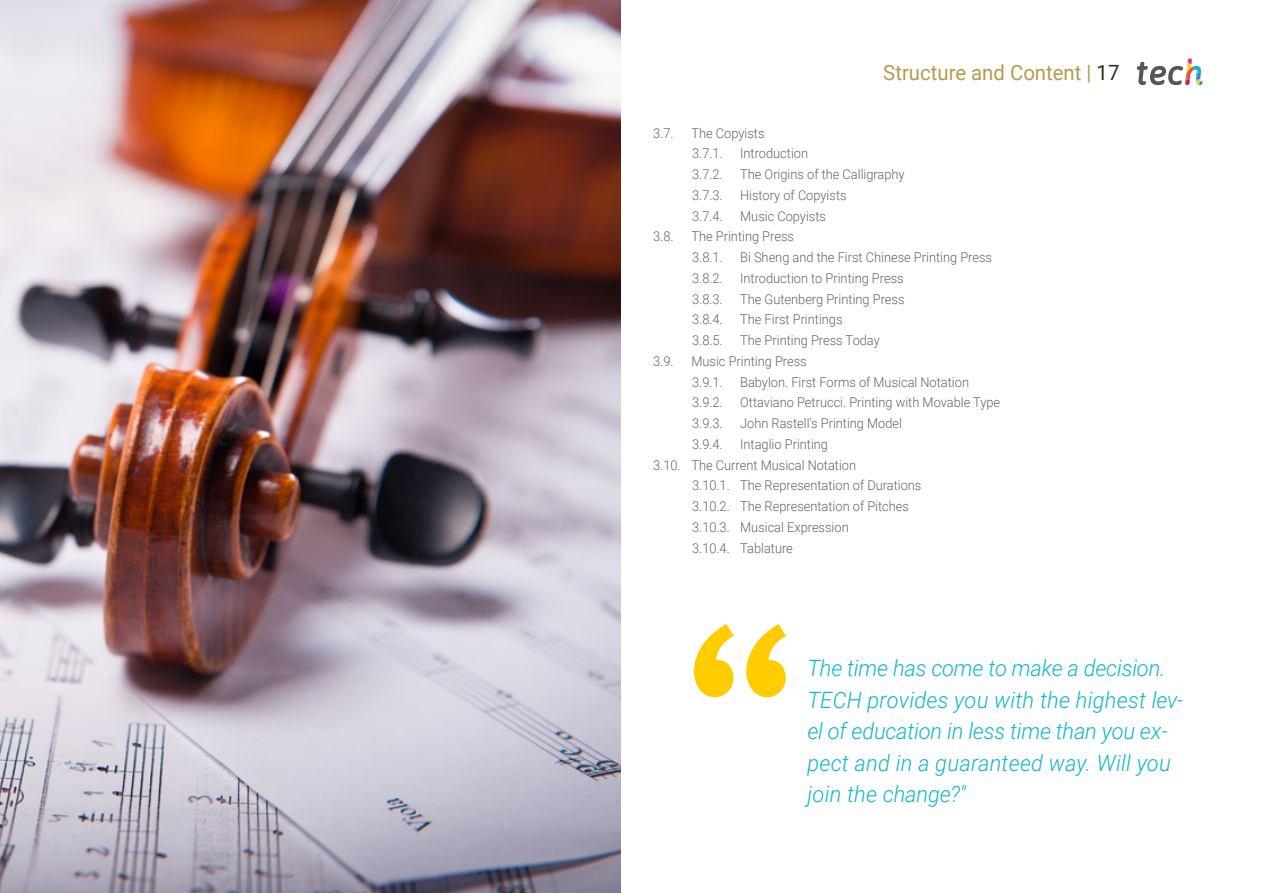
<style>
.page{position:relative;width:1263px;height:893px;background:#fff}
.page>*{position:absolute;margin:0;border:0;box-sizing:border-box;transform-origin:0 0}
.t1{font:italic 300 22.5px/31.5px "Roboto";letter-spacing:-.01em;color:#0fb6cf}
.t2{font:21px "Roboto";color:#b49c4b}
.t3{font:300 13.5px/20.7px "Roboto";color:#61646a;scale:.95 1}
.s1{color:#312e20}
</style>
<div class="page">
<img style="left:0;top:0;width:621px;height:893px">
<svg style="left:1137px;top:58px;width:65px;height:28px"></svg>
<svg style="left:694px;top:624px;width:92px;height:73px"></svg>
<p class="t3" style="left:653px;top:122px;width:23px">3.7.</p>
<p class="t3" style="left:691px;top:122px;width:78px">The Copyists<br>3.7.1.</p>
<p class="t3" style="left:740px;top:143px;width:73px">Introduction</p>
<h2 class="t2" style="left:883px;top:57px;width:238px">Structure and Content | <span class="s1">17</span></h2>
<p class="t3" style="left:692px;top:164px;width:34px">3.7.2.</p>
<p class="t3" style="left:740px;top:164px;width:175px">The Origins of the Calligraphy</p>
<p class="t3" style="left:692px;top:184px;width:34px">3.7.3.</p>
<p class="t3" style="left:740px;top:184px;width:113px">History of Copyists</p>
<p class="t3" style="left:692px;top:205px;width:34px">3.7.4.</p>
<p class="t3" style="left:740px;top:205px;width:92px">Music Copyists</p>
<p class="t3" style="left:653px;top:226px;width:23px">3.8.</p>
<p class="t3" style="left:691px;top:226px;width:109px">The Printing Press<br>3.8.1.</p>
<p class="t3" style="left:740px;top:247px;width:267px">Bi Sheng and the First Chinese Printing Press</p>
<p class="t3" style="left:692px;top:267px;width:34px">3.8.2.</p>
<p class="t3" style="left:740px;top:267px;width:174px">Introduction to Printing Press</p>
<p class="t3" style="left:692px;top:288px;width:34px">3.8.3.</p>
<p class="t3" style="left:740px;top:288px;width:174px">The Gutenberg Printing Press</p>
<p class="t3" style="left:692px;top:309px;width:34px">3.8.4.</p>
<p class="t3" style="left:740px;top:309px;width:109px">The First Printings</p>
<p class="t3" style="left:692px;top:330px;width:34px">3.8.5.</p>
<p class="t3" style="left:740px;top:330px;width:148px">The Printing Press Today</p>
<p class="t3" style="left:653px;top:350px;width:23px">3.9.</p>
<p class="t3" style="left:691px;top:350px;width:123px">Music Printing Press<br>3.9.1.</p>
<p class="t3" style="left:740px;top:371px;width:242px">Babylon. First Forms of Musical Notation</p>
<p class="t3" style="left:692px;top:392px;width:34px">3.9.2.</p>
<p class="t3" style="left:740px;top:392px;width:275px">Ottaviano Petrucci. Printing with Movable Type</p>
<p class="t3" style="left:692px;top:413px;width:34px">3.9.3.</p>
<p class="t3" style="left:740px;top:413px;width:172px">John Rastell’s Printing Model</p>
<p class="t3" style="left:692px;top:433px;width:34px">3.9.4.</p>
<p class="t3" style="left:740px;top:433px;width:94px">Intaglio Printing</p>
<p class="t3" style="left:653px;top:454px;width:215px">3.10. The Current Musical Notation</p>
<p class="t3" style="left:692px;top:475px;width:243px">3.10.1. The Representation of Durations</p>
<p class="t3" style="left:692px;top:496px;width:230px">3.10.2. The Representation of Pitches</p>
<p class="t3" style="left:692px;top:516px;width:166px">3.10.3. Musical Expression</p>
<p class="t3" style="left:692px;top:537px;width:107px">3.10.4. Tablature</p>
<h1 class="t1" style="left:807px;top:652px;width:377px">The time has come to make a decision.<br>TECH provides you with the highest lev&shy;el of education in less time than you ex&shy;pect and in a guaranteed way. Will you join the change?"</h1>
</div>
